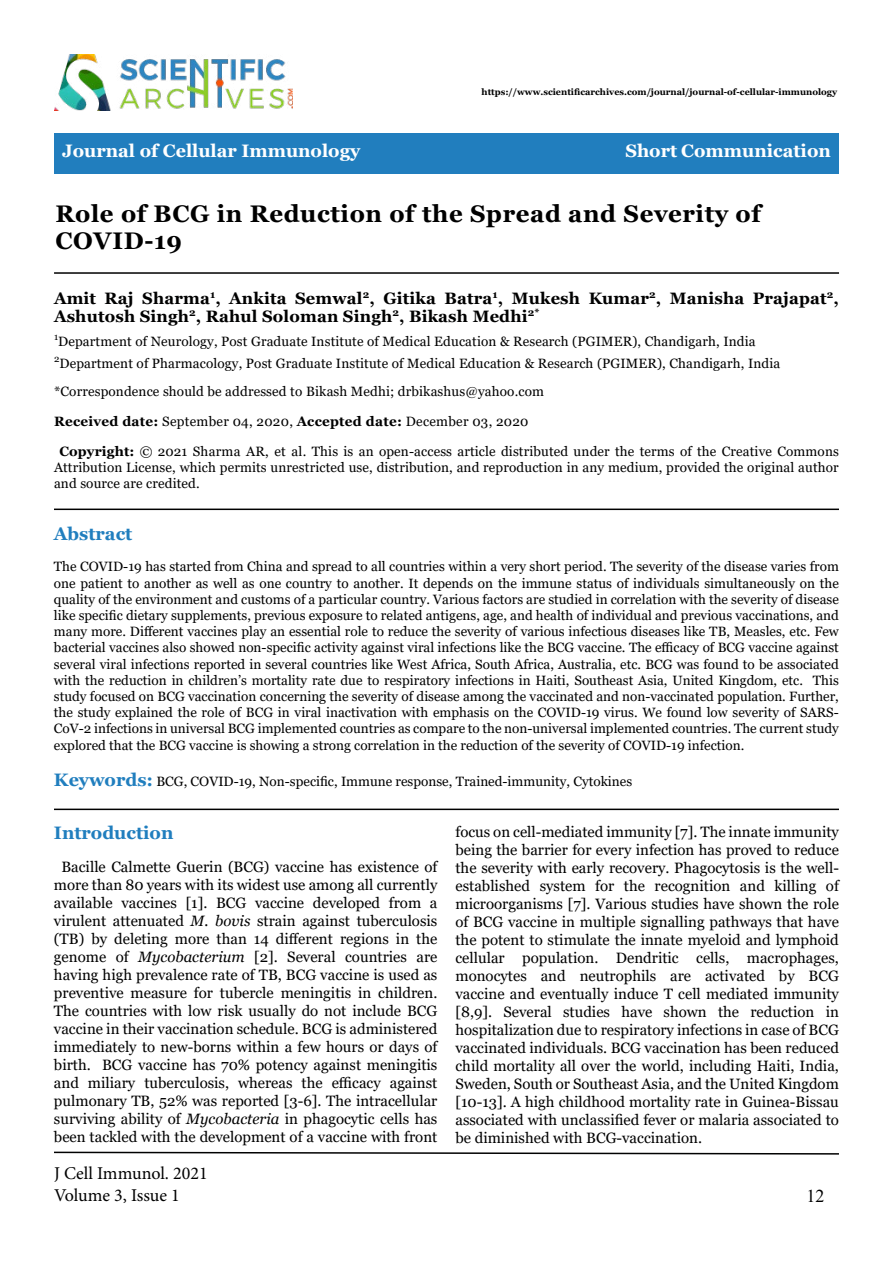
<style>
.page{position:relative;width:893px;height:1263px;background:#fff}
.page>*{position:absolute;margin:0;border:0;box-sizing:border-box;transform-origin:0 0}
.t1{font:700 24px/27px "Georgia";letter-spacing:.025em;color:#000}
.t2{font:700 18px "Georgia";color:#fff}
.t3{font:18px/21.6px "Minion Pro";letter-spacing:-.005em;color:#000}
.t4{font:700 18px "Georgia";color:#207ebe}
.t5{font:18px "Times New Roman";color:#000}
.t6{font:700 16.5px/18px "Georgia";letter-spacing:.01em;color:#000101}
.t7{font:15px/18px "Georgia";color:#000;text-align:center}
.t8{font:13.5px/16.2px "Georgia";letter-spacing:.01em;color:#000}
.t9{font:13.5px "Georgia";letter-spacing:.01em;color:#000101}
.t10{font:700 9px "Georgia";color:#000}
.s1{font-weight:700;color:#000101}
.s2{color:#000101}
.s3{font-weight:700}
.s4{font-weight:700;font-size:18px;color:#207ebe}
.s5{font-style:italic}
</style>
<div class="page">
<div style="left:54px;top:134px;width:785px;height:40px;background:#217ebe"></div>
<img style="left:54px;top:54px;width:238px;height:56px">
<svg style="left:54px;top:1151px;width:785px;height:4px"></svg>
<hr style="left:54px;top:272px;width:785px;height:2px;background:#000101">
<hr style="left:54px;top:509px;width:785px;height:1px;background:#000">
<hr style="left:54px;top:809px;width:785px;height:1px;background:#000">
<p class="t10" style="left:482px;top:87px;width:357px">https://www.scientificarchives.com/journal/journal-of-cellular-immunology</p>
<h2 class="t2" style="left:62px;top:139px;width:300px">Journal of Cellular Immunology</h2>
<h2 class="t2" style="left:625px;top:139px;width:207px">Short Communication</h2>
<h1 class="t1" style="left:56px;top:200px;width:707px">Role of BCG in Reduction of the Spread and Severity of<br>COVID-19</h1>
<p class="t6" style="left:54px;top:289px;width:786px">Amit Raj Sharma<sup>1</sup>, Ankita Semwal<sup>2</sup>, Gitika Batra<sup>1</sup>, Mukesh Kumar<sup>2</sup>, Manisha Prajapat<sup>2</sup>,<br>Ashutosh Singh<sup>2</sup>, Rahul Soloman Singh<sup>2</sup>, Bikash Medhi<sup>2*</sup></p>
<p class="t8" style="left:54px;top:330px;width:728px;line-height:22.2px"><sup>1</sup>Department of Neurology, Post Graduate Institute of Medical Education &amp; Research (PGIMER), Chandigarh, India<br><sup>2</sup>Department of Pharmacology, Post Graduate Institute of Medical Education &amp; Research (PGIMER), Chandigarh, India</p>
<p class="t9" style="left:54px;top:384px;width:491px">*Correspondence should be addressed to Bikash Medhi; drbikashus@yahoo.com</p>
<p class="t8" style="left:59px;top:407px;width:781px;line-height:29.7px;text-indent:-5px"><span class="s1">Received date:</span> September 04, 2020<span class="s2">,</span> <span class="s1">Accepted date:</span> December 03, 2020<br><span class="s3">Copyright:</span> © 2021 <span class="s2">Sharma AR, et al.</span> This is an open-access article distributed under the terms of the Creative Commons</p>
<p class="t8" style="left:54px;top:459px;width:786px">Attribution License, which permits unrestricted use, distribution, and reproduction in any medium, provided the original author and source are credited.</p>
<h2 class="t4" style="left:54px;top:522px;width:80px">Abstract</h2>
<p class="t8" style="left:54px;top:559px;width:786px;text-align:justify">The COVID-19 has started from China and spread to all countries within a very short period. The severity of the disease varies from one patient to another as well as one country to another. It depends on the immune status of individuals simultaneously on the quality of the environment and customs of a particular country. Various factors are studied in correlation with the severity of disease like specific dietary supplements, previous exposure to related antigens, age, and health of individual and previous vaccinations, and many more. Different vaccines play an essential role to reduce the severity of various infectious diseases like TB, Measles, etc. Few bacterial vaccines also showed non-specific activity against viral infections like the BCG vaccine. The efficacy of BCG vaccine against several viral infections reported in several countries like West Africa, South Africa, Australia, etc. BCG was found to be associated with the reduction in children’s mortality rate due to respiratory infections in Haiti, Southeast Asia, United Kingdom, etc. This study focused on BCG vaccination concerning the severity of disease among the vaccinated and non-vaccinated population. Further, the study explained the role of BCG in viral inactivation with emphasis on the COVID-19 virus. We found low severity of SARS-CoV-2 infections in universal BCG implemented countries as compare to the non-universal implemented countries. The current study explored that the BCG vaccine is showing a strong correlation in the reduction of the severity of COVID-19 infection.</p>
<p class="t8" style="left:54px;top:774px;width:580px"><span class="s4">Keywords:</span> BCG, COVID-19, Non-specific, Immune response, Trained-immunity, Cytokines</p>
<h2 class="t4" style="left:54px;top:821px;width:121px">Introduction</h2>
<p class="t7" style="left:54px;top:858px;width:385px">Bacille Calmette Guerin (BCG) vaccine has existence of more than 80 years with its widest use among all currently available vaccines [1]. BCG vaccine developed from a virulent attenuated <span class="s5">M. bovis</span> strain against tuberculosis (TB) by deleting more than 14 different regions in the genome of <span class="s5">Mycobacterium</span> [2]. Several countries are having high prevalence rate of TB, BCG vaccine is used as preventive measure for tubercle meningitis in children.<br>The countries with low risk usually do not include BCG vaccine in their vaccination schedule. BCG is administered immediately to new-borns within a few hours or days of birth. BCG vaccine has 70% potency against meningitis and miliary tuberculosis, whereas the efficacy against pulmonary TB, 52% was reported [3-6]. The intracellular surviving ability of <span class="s5">Mycobacteria</span> in phagocytic cells has been tackled with the development of a vaccine with front</p>
<h2 class="t3" style="left:54px;top:1163px;width:155px">J Cell Immunol. 2021<br>Volume 3, Issue 1</h2>
<p class="t7" style="left:455px;top:823px;width:385px;text-align:justify">focus on cell-mediated immunity [7]. The innate immunity being the barrier for every infection has proved to reduce the severity with early recovery. Phagocytosis is the well&shy;established system for the recognition and killing of microorganisms [7]. Various studies have shown the role of BCG vaccine in multiple signalling pathways that have the potent to stimulate the innate myeloid and lymphoid cellular population. Dendritic cells, macrophages, monocytes and neutrophils are activated by BCG vaccine and eventually induce T cell mediated immunity [8,9]. Several studies have shown the reduction in hospitalization due to respiratory infections in case of BCG vaccinated individuals. BCG vaccination has been reduced child mortality all over the world, including Haiti, India, Sweden, South or Southeast Asia, and the United Kingdom [10-13]. A high childhood mortality rate in Guinea-Bissau associated with unclassified fever or malaria associated to be diminished with BCG-vaccination.</p>
<h2 class="t5" style="left:806px;top:1183px;width:19px">12</h2>
</div>
